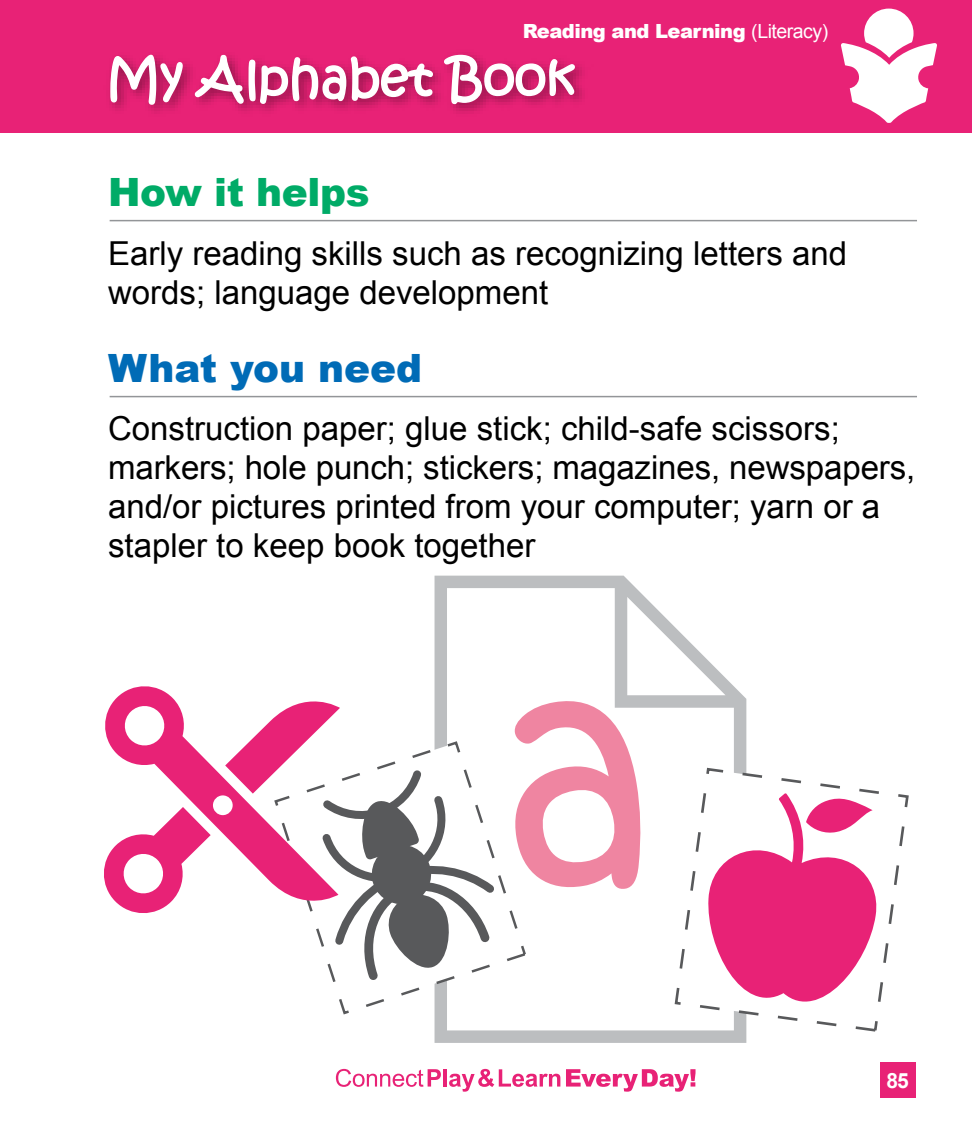
<style>
.page{position:relative;width:972px;height:1134px;background:#fff}
.page>*{position:absolute;margin:0;border:0;box-sizing:border-box;transform-origin:0 0}
.t1{font:51px "Kristen ITC";color:#fff}
.t2{font:900 39px "Arial";color:#006bb6}
.t3{font:900 39px "Arial";letter-spacing:-.01em;color:#00ab67}
.t4{font:33px/39px "Arial";color:#000}
.t5{font:700 21px "Arial";color:#fff}
.t6{font:900 19.5px "Arial";letter-spacing:-.025em;color:#fff}
.s1{font-weight:400}
</style>
<div class="page">
<svg style="left:435px;top:576px;width:311px;height:467px"></svg>
<svg style="left:673px;top:766px;width:236px;height:267px"></svg>
<svg style="left:339px;top:996px;width:189px;height:20px"></svg>
<div style="left:0;top:0;width:972px;height:132px;background:#e82276"></div>
<svg style="left:336px;top:1069px;width:105px;height:18px"></svg>
<hr style="left:444px;top:1069px;width:3px;height:18px;background:#e82276">
<svg style="left:449px;top:1069px;width:111px;height:23px"></svg>
<svg style="left:566px;top:1069px;width:130px;height:23px"></svg>
<div style="left:880px;top:1062px;width:36px;height:36px;background:#e82276"></div>
<img style="left:184px;top:64px;width:398px;height:50px">
<svg style="left:109px;top:54px;width:75px;height:57px"></svg>
<svg style="left:194px;top:54px;width:240px;height:51px"></svg>
<svg style="left:443px;top:54px;width:133px;height:51px"></svg>
<svg style="left:841px;top:9px;width:96px;height:114px"></svg>
<hr style="left:110px;top:220px;width:807px;height:1px;background:#939598">
<hr style="left:110px;top:396px;width:807px;height:1px;background:#939598">
<svg style="left:706px;top:793px;width:176px;height:231px"></svg>
<svg style="left:104px;top:686px;width:121px;height:227px"></svg>
<svg style="left:225px;top:687px;width:428px;height:309px"></svg>
<p class="t6" style="left:523px;top:17px;width:307px">Reading and Learning <span class="s1">(Literacy)</span></p>
<h1 class="t1" style="left:106px;top:45px;width:471px">My Alphabet Book</h1>
<p class="t3" style="left:108px;top:164px;width:263px">How it helps</p>
<p class="t4" style="left:108px;top:234px;width:741px">Early reading skills such as recognizing letters and words; language development</p>
<p class="t2" style="left:108px;top:339px;width:316px">What you need</p>
<p class="t4" style="left:108px;top:409px;width:809px">Construction paper; glue stick; child-safe scissors; markers; hole punch; stickers; magazines, newspapers, and/or pictures printed from your computer; yarn or a stapler to keep book together</p>
<p class="t5" style="left:887px;top:1067px;width:24px">85</p>
</div>
